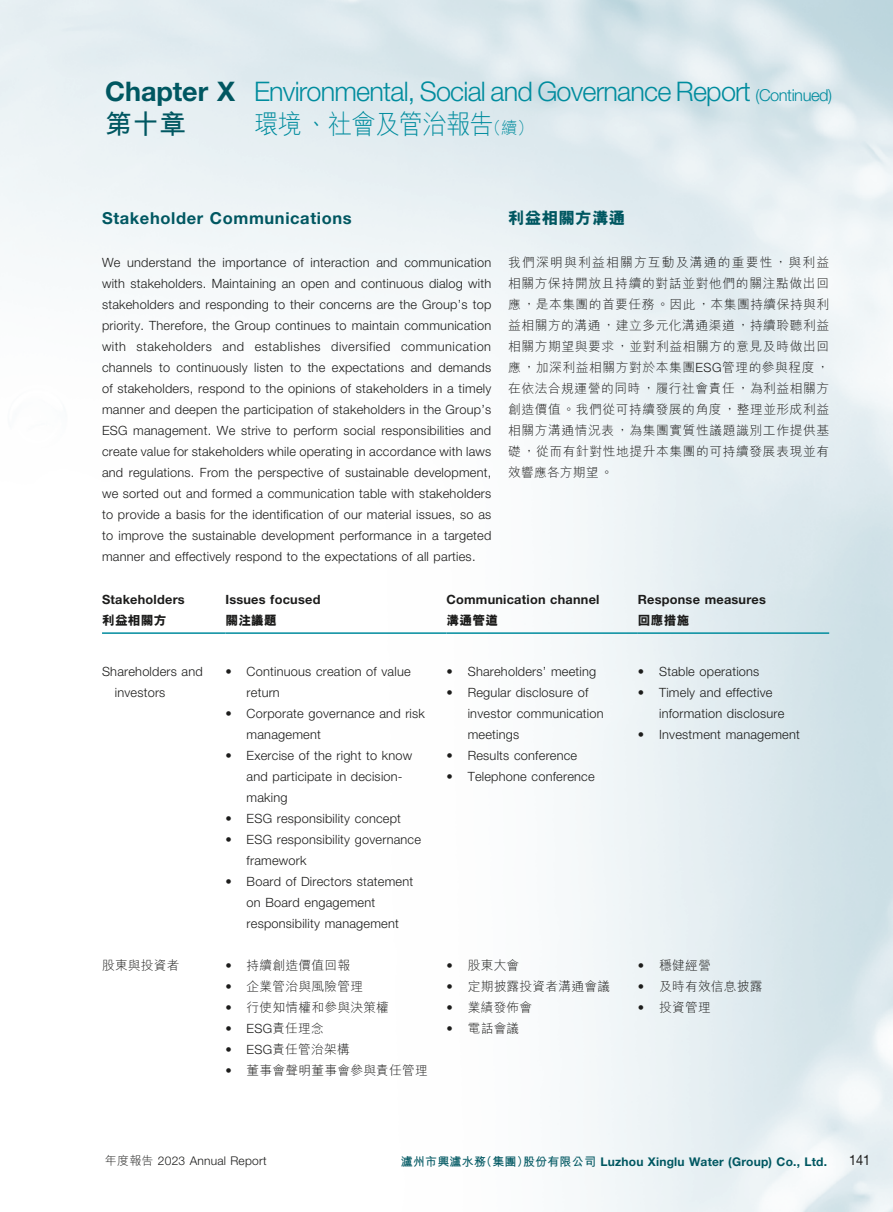
<style>
.page{position:relative;width:893px;height:1212px;background:#fff}
.page>*{position:absolute;margin:0;border:0;box-sizing:border-box;transform-origin:0 0}
.t1{font:300 27px "Helvetica Neue LT Std";letter-spacing:-.03em;color:#008c9e}
.t2{font:300 27px "M Hei HK";letter-spacing:-.03em;color:#008c9e;scale:.9 1}
.t3{font:700 27px "Helvetica Neue LT Std";letter-spacing:-.005em;color:#005761}
.t4{font:700 27px "M Hei HK";color:#005761}
.t5{font:700 16.5px "Helvetica Neue LT Std";letter-spacing:.035em;color:#005761}
.t6{font:800 16.5px "M Hei HK";letter-spacing:.015em;color:#005761}
.t7{font:14.25px "Helvetica Neue LT Std";color:#1c1c1b;scale:.9 1}
.t8{font:300 12.75px/21px "Helvetica Neue LT Std";letter-spacing:.015em;color:#1c1c1b}
.t9{font:300 12.75px/21px "M Hei HK";letter-spacing:.015em;color:#1c1c1b;text-align:justify}
.t10{font:700 12.75px "Helvetica Neue LT Std";letter-spacing:.015em;color:#1c1c1b}
.t11{font:800 12.75px "M Hei HK";letter-spacing:.015em;color:#1c1c1b}
.t12{font:700 12px "Helvetica Neue LT Std";letter-spacing:.015em;color:#005761}
.t13{font:300 12px "Helvetica Neue LT Std";letter-spacing:.015em;color:#1c1c1b}
.s1{font-size:16.5px}
.s2{font-family:"Helvetica Neue LT Std"}
.s3{font-family:"M Hei HK"}
</style>
<div class="page">
<hr style="left:102px;top:632px;width:123px;height:2px;background:#008c9e">
<hr style="left:225px;top:632px;width:221px;height:2px;background:#008c9e">
<hr style="left:446px;top:632px;width:192px;height:2px;background:#008c9e">
<hr style="left:638px;top:632px;width:191px;height:2px;background:#008c9e">
<h1 class="t3" style="left:105px;top:74px;width:131px">Chapter X</h1>
<h1 class="t4" style="left:105px;top:104px;width:82px">第十章</h1>
<h1 class="t1" style="left:254px;top:75px;width:580px">Environmental, Social and Governance Report <span class="s1">(Continued)</span></h1>
<h1 class="t2" style="left:254px;top:105px;width:312px">環境、社會及管治報告<span class="s1">（續）</span></h1>
<p class="t5" style="left:102px;top:208px;width:251px">Stakeholder Communications</p>
<p class="t8" style="left:102px;top:251px;width:391px;text-align:justify">We understand the importance of interaction and communication with stakeholders. Maintaining an open and continuous dialog with stakeholders and responding to their concerns are the Group’s top priority. Therefore, the Group continues to maintain communication with stakeholders and establishes diversified communication channels to continuously listen to the expectations and demands of stakeholders, respond to the opinions of stakeholders in a timely manner and deepen the participation of stakeholders in the Group’s ESG management. We strive to perform social responsibilities and create value for stakeholders while operating in accordance with laws and regulations. From the perspective of sustainable development, we sorted out and formed a communication table with stakeholders to provide a basis for the identification of our material issues, so as to improve the sustainable development performance in a targeted manner and effectively respond to the expectations of all parties.</p>
<p class="t6" style="left:508px;top:207px;width:119px">利益相關方溝通</p>
<p class="t9" style="left:508px;top:251px;width:323px">我們深明與利益相關方互動及溝通的重要性，與利益相關方保持開放且持續的對話並對他們的關注點做出回應，是本集團的首要任務。因此，本集團持續保持與利益相關方的溝通，建立多元化溝通渠道，持續聆聽利益相關方期望與要求，並對利益相關方的意見及時做出回應，加深利益相關方對於本集團<span class="s2">ESG</span>管理的參與程度，在依法合規運營的同時，履行社會責任，為利益相關方創造價值。我們從可持續發展的角度，整理並形成利益相關方溝通情況表，為集團實質性議題識別工作提供基礎，從而有針對性地提升本集團的可持續發展表現並有效響應各方期望。</p>
<p class="t10" style="left:102px;top:592px;width:84px">Stakeholders</p>
<p class="t10" style="left:225px;top:592px;width:97px">Issues focused</p>
<p class="t10" style="left:446px;top:592px;width:155px">Communication channel</p>
<p class="t10" style="left:638px;top:592px;width:130px">Response measures</p>
<p class="t11" style="left:102px;top:612px;width:66px">利益相關方</p>
<p class="t11" style="left:225px;top:612px;width:53px">關注議題</p>
<p class="t11" style="left:446px;top:612px;width:53px">溝通管道</p>
<p class="t11" style="left:638px;top:612px;width:53px">回應措施</p>
<p class="t8" style="left:115px;top:660px;width:90px;text-indent:-13px">Shareholders and investors</p>
<p class="t8" style="left:247px;top:660px;width:166px;text-indent:-21px">• Continuous creation of value return</p>
<p class="t8" style="left:247px;top:702px;width:180px;text-indent:-21px">• Corporate governance and risk management</p>
<p class="t8" style="left:247px;top:744px;width:167px;text-indent:-21px">• Exercise of the right to know and participate in decision&shy;making</p>
<p class="t8" style="left:225px;top:807px;width:177px">• ESG responsibility concept</p>
<p class="t8" style="left:247px;top:828px;width:176px;text-indent:-21px">• ESG responsibility governance framework</p>
<p class="t8" style="left:247px;top:870px;width:168px;text-indent:-21px">• Board of Directors statement on Board engagement responsibility management</p>
<p class="t9" style="left:102px;top:954px;width:79px">股東與投資者</p>
<p class="t9" style="left:225px;top:954px;width:126px"><span class="s2">•</span> 持續創造價值回報</p>
<p class="t9" style="left:225px;top:975px;width:139px"><span class="s2">•</span> 企業管治與風險管理</p>
<p class="t9" style="left:225px;top:996px;width:165px"><span class="s2">•</span> 行使知情權和參與決策權</p>
<p class="t8" style="left:225px;top:1017px;width:100px">• ESG<span class="s3">責任理念</span></p>
<p class="t9" style="left:225px;top:1038px;width:126px"><span class="s2">• ESG</span>責任管治架構</p>
<p class="t9" style="left:225px;top:1059px;width:204px"><span class="s2">•</span> 董事會聲明董事會參與責任管理</p>
<p class="t8" style="left:446px;top:660px;width:151px">• Shareholders’ meeting</p>
<p class="t8" style="left:468px;top:681px;width:137px;text-indent:-21px">• Regular disclosure of investor communication meetings</p>
<p class="t8" style="left:446px;top:744px;width:132px">• Results conference</p>
<p class="t8" style="left:446px;top:765px;width:150px">• Telephone conference</p>
<p class="t9" style="left:446px;top:954px;width:74px"><span class="s2">•</span> 股東大會</p>
<p class="t9" style="left:446px;top:975px;width:165px"><span class="s2">•</span> 定期披露投資者溝通會議</p>
<p class="t9" style="left:446px;top:996px;width:87px"><span class="s2">•</span> 業績發佈會</p>
<p class="t9" style="left:446px;top:1017px;width:74px"><span class="s2">•</span> 電話會議</p>
<p class="t8" style="left:638px;top:660px;width:123px">• Stable operations</p>
<p class="t8" style="left:659px;top:681px;width:127px;text-indent:-21px">• Timely and effective information disclosure</p>
<p class="t8" style="left:638px;top:723px;width:164px">• Investment management</p>
<p class="t9" style="left:638px;top:954px;width:74px"><span class="s2">•</span> 穩健經營</p>
<p class="t9" style="left:638px;top:975px;width:126px"><span class="s2">•</span> 及時有效信息披露</p>
<p class="t9" style="left:638px;top:996px;width:74px"><span class="s2">•</span> 投資管理</p>
<p class="t13" style="left:105px;top:1154px;width:163px"><span class="s3">年度報告</span> 2023 Annual Report</p>
<p class="t12" style="left:401px;top:1154px;width:428px"><span class="s3">瀘州市興瀘水務（集團）股份有限公司</span> Luzhou Xinglu Water (Group) Co., Ltd.</p>
<p class="t7" style="left:849px;top:1151px;width:25px">141</p>
</div>
